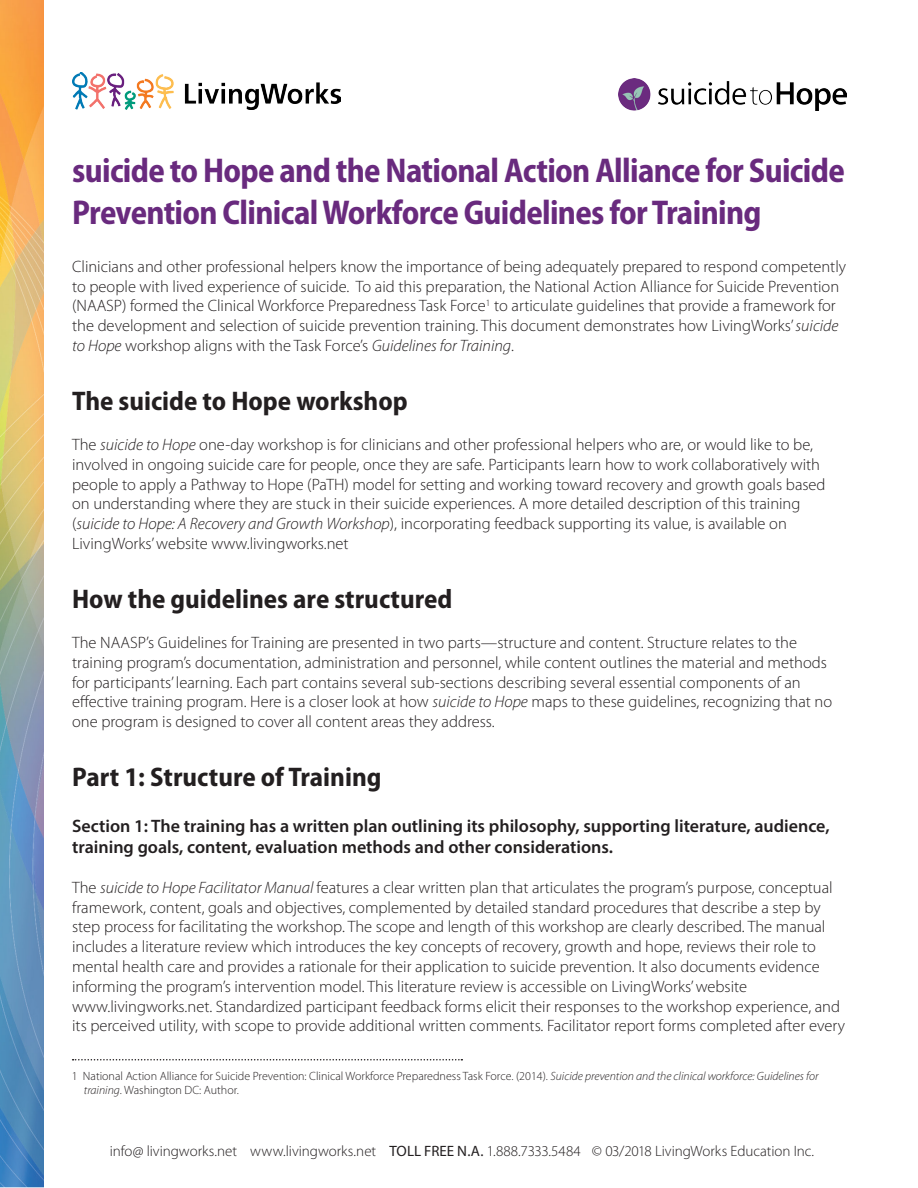
<style>
.page{position:relative;width:918px;height:1188px;background:#fff}
.page>*{position:absolute;margin:0;border:0;box-sizing:border-box;transform-origin:0 0}
.Classification{font:700 semi-condensed 34.5px/42px "Myriad Pro";letter-spacing:-.02em;color:#692a7e;scale:.96 1}
.Header_3{font:700 semi-condensed 27px "Myriad Pro";color:#231f20}
.Body{font:600 18px/21.6px "Myriad Pro";color:#231f20}
.Body-2{font:300 16.5px/19.8px "Myriad Pro";color:#231f20}
.t1{font:300 15px "Myriad Pro";color:#231f20}
.Body-3{font:300 12px/13.5px "Myriad Pro";color:#231f20}
.s1{font-style:italic}
.s2{font-weight:400}
</style>
<div class="page">
<img style="left:0;top:0;width:43px;height:1188px">
<img style="left:72px;top:72px;width:269px;height:38px">
<svg style="left:73px;top:1059px;width:389px;height:1px"></svg>
<img style="left:619px;top:78px;width:227px;height:32px">
<p class="Classification" style="left:72px;top:150px;width:806px">suicide to Hope and the National Action Alliance for Suicide<br>Prevention Clinical Workforce Guidelines for Training</p>
<p class="Body-2" style="left:72px;top:257px;width:776px">Clinicians and other professional helpers know the importance of being adequately prepared to respond competently to people with lived experience of suicide. To aid this preparation, the National Action Alliance for Suicide Prevention (NAASP) formed the Clinical Workforce Preparedness Task Force<sup>1</sup> to articulate guidelines that provide a framework for the development and selection of suicide prevention training. This document demonstrates how LivingWorks’ <span class="s1">suicide to Hope</span> workshop aligns with the Task Force’s <span class="s1">Guidelines for Training</span>.</p>
<p class="Header_3" style="left:72px;top:386px;width:337px">The suicide to Hope workshop</p>
<p class="Body-2" style="left:72px;top:435px;width:755px">The <span class="s1">suicide to Hope</span> one-day workshop is for clinicians and other professional helpers who are, or would like to be, involved in ongoing suicide care for people, once they are safe. Participants learn how to work collaboratively with people to apply a Pathway to Hope (PaTH) model for setting and working toward recovery and growth goals based on understanding where they are stuck in their suicide experiences. A more detailed description of this training (<span class="s1">suicide to Hope: A Recovery and Growth Workshop</span>), incorporating feedback supporting its value, is available on LivingWorks’ website www.livingworks.net</p>
<p class="Header_3" style="left:72px;top:584px;width:382px">How the guidelines are structured</p>
<p class="Body-2" style="left:72px;top:633px;width:762px">The NAASP’s Guidelines for Training are presented in two parts—structure and content. Structure relates to the training program’s documentation, administration and personnel, while content outlines the material and methods for participants’ learning. Each part contains several sub-sections describing several essential components of an effective training program. Here is a closer look at how <span class="s1">suicide to Hope</span> maps to these guidelines, recognizing that no one program is designed to cover all content areas they address.</p>
<p class="Header_3" style="left:72px;top:762px;width:311px">Part 1: Structure of Training</p>
<p class="Body" style="left:72px;top:814px;width:759px">Section 1: The training has a written plan outlining its philosophy, supporting literature, audience, training goals, content, evaluation methods and other considerations.</p>
<p class="Body-2" style="left:72px;top:878px;width:774px">The <span class="s1">suicide to Hope Facilitator Manual</span> features a clear written plan that articulates the program’s purpose, conceptual framework, content, goals and objectives, complemented by detailed standard procedures that describe a step by step process for facilitating the workshop. The scope and length of this workshop are clearly described. The manual includes a literature review which introduces the key concepts of recovery, growth and hope, reviews their role to mental health care and provides a rationale for their application to suicide prevention. It also documents evidence informing the program’s intervention model. This literature review is accessible on LivingWorks’ website www.livingworks.net. Standardized participant feedback forms elicit their responses to the workshop experience, and its perceived utility, with scope to provide additional written comments. Facilitator report forms completed after every</p>
<p class="Body-3" style="left:84px;top:1069px;width:736px;text-indent:-12px">1 National Action Alliance for Suicide Prevention: Clinical Workforce Preparedness Task Force. (2014). <span class="s1">Suicide prevention and the clinical workforce: Guidelines for training</span>. Washington DC: Author.</p>
<p class="t1" style="left:110px;top:1143px;width:706px">info@ livingworks.net www.livingworks.net <span class="s2">TOLL FREE N.A.</span> 1.888.7333.5484 © 03/2018 LivingWorks Education Inc.</p>
</div>
